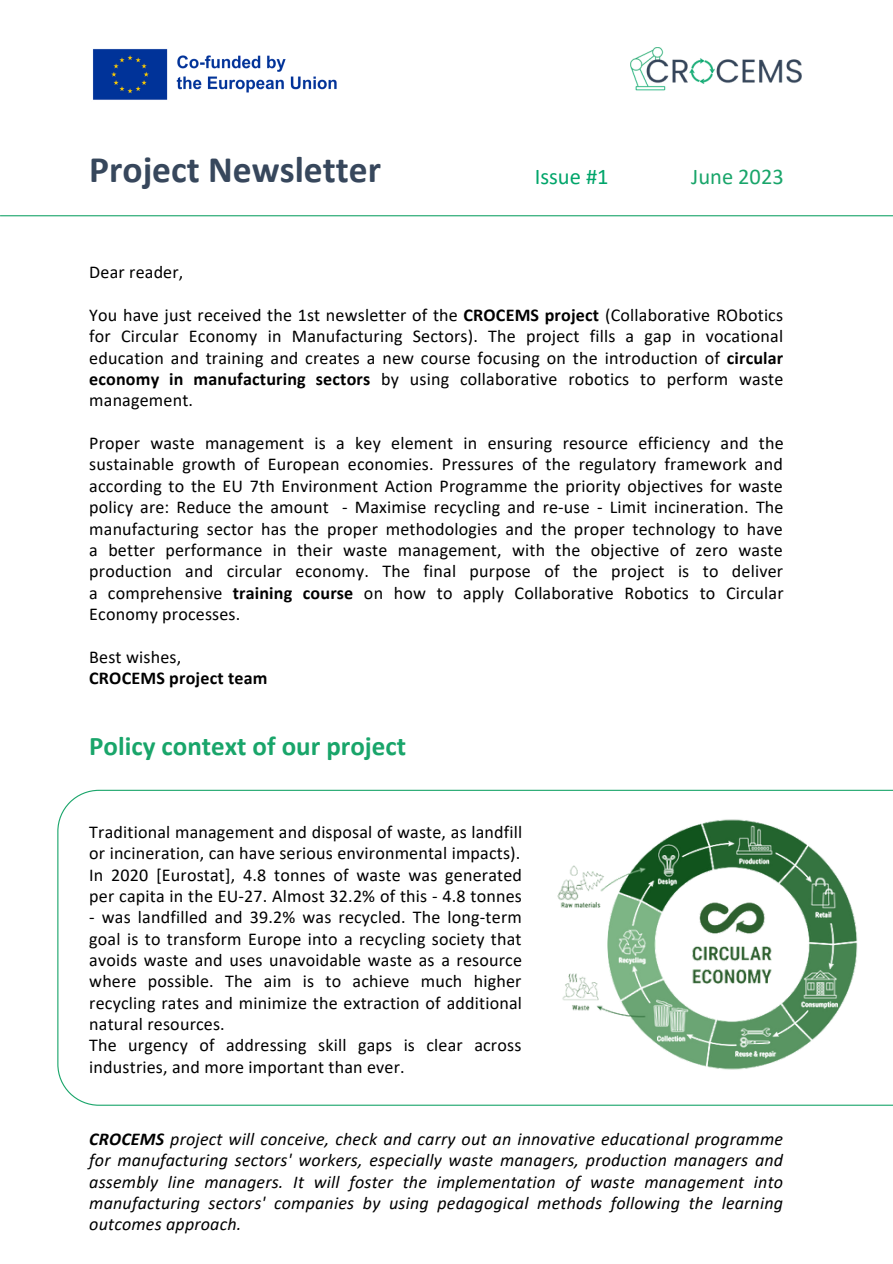
<style>
.page{position:relative;width:893px;height:1264px;background:#fff}
.page>*{position:absolute;margin:0;border:0;box-sizing:border-box;transform-origin:0 0}
.t1{font:700 37.5px "Calibri";color:#37475c}
.t2{font:700 27px "Calibri";color:#19a56a}
.t3{font:22.5px "Calibri";color:#19a56a}
.t4{font:22.5px "Calibri";color:#00a56a}
.t5{font:18px/21.3px "Calibri";letter-spacing:.01em;color:#000}
.t6{font:italic 18px/21.3px "Calibri";letter-spacing:.01em;color:#000;text-align:justify}
.t7{font:700 18px "Calibri";letter-spacing:.01em;color:#000}
.s1{font-weight:700}
</style>
<div class="page">
<img style="left:630px;top:48px;width:172px;height:43px">
<img style="left:93px;top:49px;width:244px;height:51px">
<hr style="left:0;top:215px;width:892px;height:1px;background:#19a56a">
<svg style="left:57px;top:789px;width:835px;height:316px"></svg>
<img style="left:539px;top:796px;width:338px;height:296px">
<p class="t1" style="left:89px;top:154px;width:293px">Project Newsletter</p>
<p class="t4" style="left:534px;top:167px;width:75px">Issue #1</p>
<p class="t3" style="left:691px;top:167px;width:94px">June 2023</p>
<p class="t5" style="left:89px;top:263px;width:96px">Dear reader,</p>
<p class="t5" style="left:89px;top:306px;width:695px;text-align:justify">You have just received the 1st newsletter of the <span class="s1">CROCEMS project</span> (Collaborative RObotics for Circular Economy in Manufacturing Sectors). The project fills a gap in vocational education and training and creates a new course focusing on the introduction of <span class="s1">circular economy in manufacturing sectors</span> by using collaborative robotics to perform waste management.</p>
<p class="t5" style="left:89px;top:434px;width:695px;text-align:justify">Proper waste management is a key element in ensuring resource efficiency and the sustainable growth of European economies. Pressures of the regulatory framework and according to the EU 7th Environment Action Programme the priority objectives for waste policy are: Reduce the amount - Maximise recycling and re-use - Limit incineration. The manufacturing sector has the proper methodologies and the proper technology to have a better performance in their waste management, with the objective of zero waste production and circular economy. The final purpose of the project is to deliver a comprehensive <span class="s1">training course</span> on how to apply Collaborative Robotics to Circular Economy processes.</p>
<p class="t5" style="left:89px;top:647px;width:93px">Best wishes,</p>
<p class="t7" style="left:89px;top:670px;width:180px">CROCEMS project team</p>
<p class="t2" style="left:89px;top:734px;width:318px">Policy context of our project</p>
<p class="t5" style="left:89px;top:822px;width:434px">Traditional management and disposal of waste, as landfill or incineration, can have serious environmental impacts).</p>
<p class="t5" style="left:89px;top:865px;width:434px">In 2020 [Eurostat], 4.8 tonnes of waste was generated per capita in the EU-27. Almost 32.2% of this - 4.8 tonnes</p>
<p class="t5" style="left:89px;top:908px;width:434px;text-align:justify">- was landfilled and 39.2% was recycled. The long-term goal is to transform Europe into a recycling society that avoids waste and uses unavoidable waste as a resource where possible. The aim is to achieve much higher recycling rates and minimize the extraction of additional natural resources.</p>
<p class="t5" style="left:89px;top:1036px;width:433px">The urgency of addressing skill gaps is clear across industries, and more important than ever.</p>
<p class="t6" style="left:89px;top:1129px;width:695px"><span class="s1">CROCEMS</span> project will conceive, check and carry out an innovative educational programme for manufacturing sectors' workers, especially waste managers, production managers and assembly line managers. It will foster the implementation of waste management into manufacturing sectors' companies by using pedagogical methods following the learning outcomes approach.</p>
</div>
